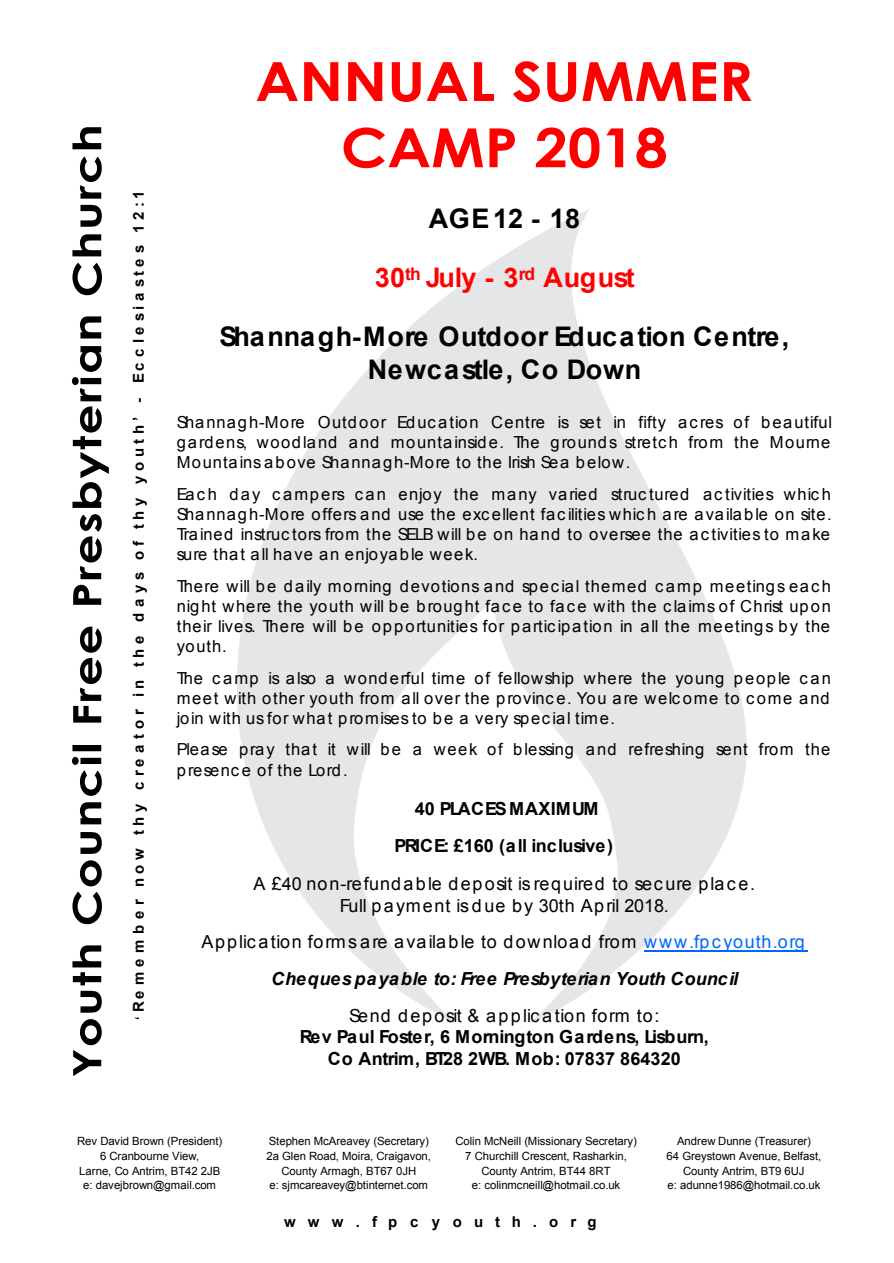
<style>
.page{position:relative;width:894px;height:1263px;background:#fff}
.page>*{position:absolute;margin:0;border:0;box-sizing:border-box;transform-origin:0 0}
.t1{font:700 27px/58.8px "Arial";letter-spacing:.015em;color:#000;text-align:center}
.t2{font:700 18px/36.8px "Arial";color:#000;text-align:center}
.t3{font:italic 700 18px/36.5px "Arial";letter-spacing:.025em;color:#000;text-align:center}
.t4{font:18px/21.9px "Arial";letter-spacing:.05em;color:#000;text-align:center}
.t5{font:18px "Arial";letter-spacing:.09em;color:#000}
.t6{font:16.5px/20.2px "Arial";letter-spacing:.065em;color:#000;text-align:justify}
.t7{font:700 15px "Arial";letter-spacing:.33em;color:#000}
.t8{font:700 15px "Arial";letter-spacing:.82em;color:#000}
.t9{font:11.4px/14.7px "Arial";color:#000;text-align:center}
.s1{font-size:12px}
.s2{color:#f00}
.s3{font-weight:400;font-style:normal}
.s4{font-weight:400;font-style:normal;color:#06f}
</style>
<div class="page">
<svg style="left:72px;top:127px;width:37px;height:949px"></svg>
<img style="left:238px;top:209px;width:508px;height:814px">
<svg style="left:256px;top:61px;width:495px;height:41px"></svg>
<svg style="left:343px;top:127px;width:322px;height:41px"></svg>
<hr style="left:643px;top:950px;width:163px;height:1px;background:#06f">
<p class="t7" style="left:133px;top:1020px;width:831px;rotate:-90deg"><span class="s1">‘</span>Remember now thy creator in the days of thy youth’ - Ecclesiastes 12:1</p>
<h1 class="t1" style="left:219px;top:192px;width:571px">AGE12 - 18<br><span class="s2">30</span><sup>th</sup> <span class="s2">July - 3</span><sup>rd</sup> <span class="s2">August<br></span>Shannagh-More Outdoor Education Centre,</h1>
<h1 class="t1" style="left:368px;top:342px;width:274px">Newcastle, Co Down</h1>
<p class="t6" style="left:177px;top:414px;width:656px">Shannagh-More Outdoor Education Centre is set in fifty acres of beautiful gardens, woodland and mountainside. The grounds stretch from the Mourne Mountainsabove Shannagh-More to the Irish Sea below.</p>
<p class="t6" style="left:177px;top:485px;width:656px">Each day campers can enjoy the many varied structured activities which Shannagh-More offers and use the excellent facilities which are available on site.<br>Trained instructors from the SELB will be on hand to oversee the activities to make sure that all have an enjoyable week.</p>
<p class="t6" style="left:177px;top:577px;width:655px">There will be daily morning devotions and special themed camp meetings each night where the youth will be brought face to face with the claimsof Christ upon their lives. There will be opportunities for participation in all the meetings by the youth.</p>
<p class="t6" style="left:177px;top:669px;width:655px">The camp is also a wonderful time of fellowship where the young people can meet with other youth from all over the province. You are welcome to come and join with usfor what promisesto be a very special time.</p>
<p class="t6" style="left:177px;top:741px;width:654px">Please pray that it will be a week of blessing and refreshing sent from the presence of the Lord.</p>
<p class="t2" style="left:394px;top:792px;width:220px">40 PLACESMAXIMUM<br>PRICE: £160 (all inclusive)</p>
<p class="t4" style="left:253px;top:874px;width:503px">A £40 non-refundable deposit isrequired to secure place.<br>Full payment is due by 30th April 2018.</p>
<p class="t3" style="left:201px;top:925px;width:604px"><span class="s3">Application formsare available to download from</span> <span class="s4">www.fpcyouth.org<br></span>Cheques payable to: Free Presbyterian Youth Council</p>
<p class="t5" style="left:349px;top:1009px;width:312px">Send deposit &amp; application form to:</p>
<p class="t2" style="left:300px;top:1028px;width:410px;line-height:21.9px">Rev Paul Foster, 6 Mornington Gardens, Lisburn,<br>Co Antrim, BT28 2WB. Mob: 07837 864320</p>
<p class="t9" style="left:77px;top:1135px;width:147px">Rev David Brown (President)<br>6 Cranbourne View,<br>Larne, Co Antrim, BT42 2JB e: davejbrown@gmail.com</p>
<p class="t9" style="left:266px;top:1135px;width:166px">Stephen McAreavey (Secretary)<br>2a Glen Road, Moira, Craigavon,<br>County Armagh, BT67 0JH<br>e: sjmcareavey@btinternet.com</p>
<p class="t9" style="left:455px;top:1135px;width:183px">Colin McNeill (Missionary Secretary)<br>7 Churchill Crescent, Rasharkin,<br>County Antrim, BT44 8RT<br>e: colinmcneill@hotmail.co.uk</p>
<p class="t9" style="left:666px;top:1135px;width:156px">Andrew Dunne (Treasurer)<br>64 Greystown Avenue, Belfast,<br>County Antrim, BT9 6UJ<br>e: adunne1986@hotmail.co.uk</p>
<p class="t8" style="left:284px;top:1216px;width:314px">www.fpcyouth.org</p>
</div>
